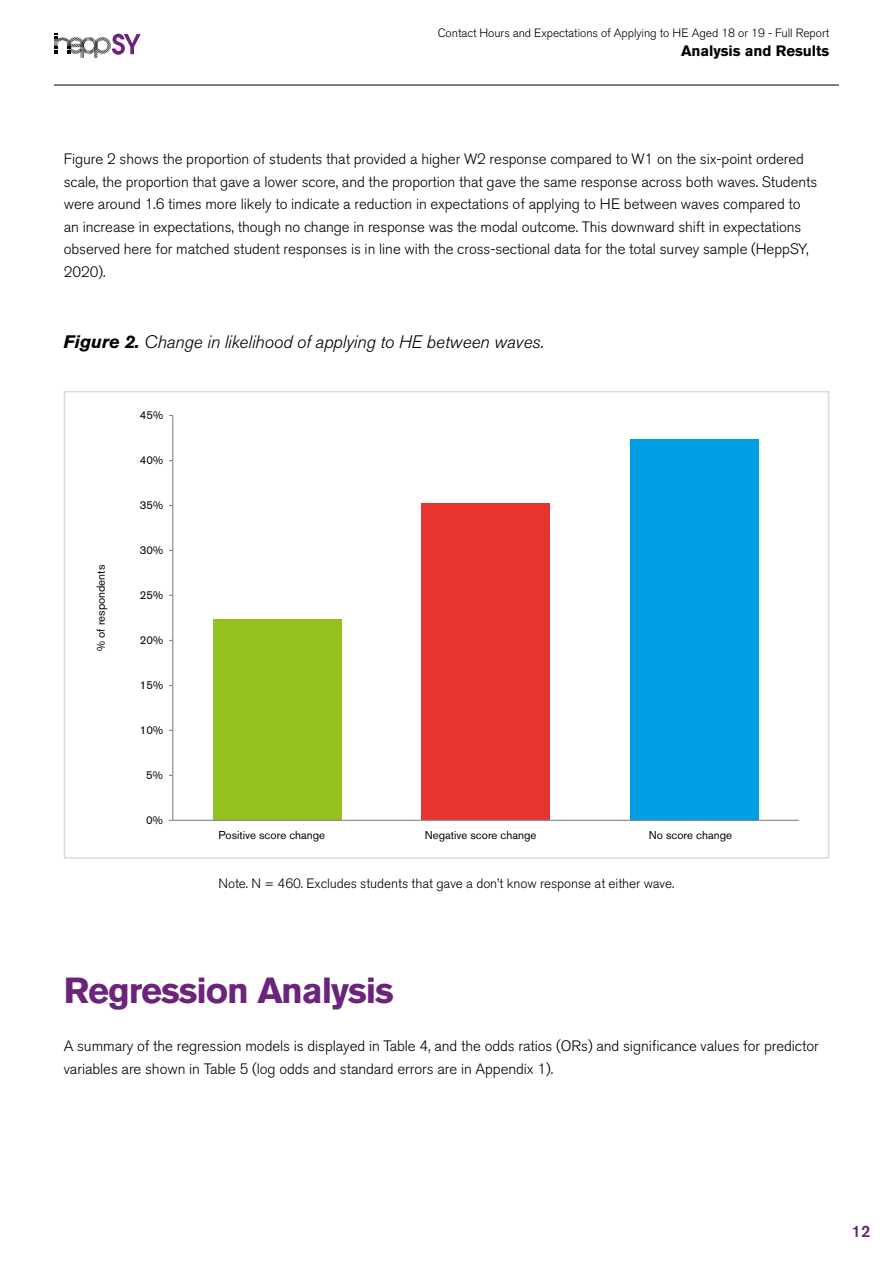
<style>
.page{position:relative;width:893px;height:1263px;background:#fff}
.page>*{position:absolute;margin:0;border:0;box-sizing:border-box;transform-origin:0 0}
.Heading_2x{font:700 36px "Akzidenz Grotesk BE";letter-spacing:-.03em;color:#6b237b}
.t1{font:italic 300 18px "Akzidenz Grotesk BE";letter-spacing:-.005em;color:#000}
.t2{font:500 16.5px "Akzidenz Grotesk BE";color:#6b237b}
.t3{font:300 15px/22.5px "Akzidenz Grotesk BE";letter-spacing:-.005em;color:#000}
.t4{font:700 15px "Akzidenz Grotesk BE";letter-spacing:-.005em;color:#000}
.Note_Large{font:300 13.5px "Akzidenz Grotesk BE";letter-spacing:-.005em;color:#000}
.t5{font:300 12px "Akzidenz Grotesk BE";letter-spacing:-.005em;color:#000}
.t6{font:11.4px "Akzidenz Grotesk BE";color:#010202}
.s1{font-weight:700}
</style>
<div class="page">
<hr style="left:54px;top:85px;width:785px;height:1px;background:#000">
<svg style="left:54px;top:33px;width:87px;height:25px"></svg>
<div style="left:213px;top:619px;width:128px;height:201px;background:#95c11f"></div>
<div style="left:422px;top:504px;width:128px;height:316px;background:#e73431"></div>
<div style="left:630px;top:439px;width:128px;height:381px;background:#009fe3"></div>
<hr style="left:172px;top:415px;width:1px;height:405px;background:#868686">
<hr style="left:173px;top:820px;width:626px;height:1px;background:#868686">
<div style="left:64px;top:391px;width:765px;height:468px;border:2px solid #dadada"></div>
<p class="t5" style="left:438px;top:26px;width:393px">Contact Hours and Expectations of Applying to HE Aged 18 or 19 - Full Report</p>
<p class="t4" style="left:681px;top:42px;width:149px">Analysis and Results</p>
<p class="t3" style="left:64px;top:148px;width:755px">Figure 2 shows the proportion of students that provided a higher W2 response compared to W1 on the six-point ordered scale, the proportion that gave a lower score, and the proportion that gave the same response across both waves. Students were around 1.6 times more likely to indicate a reduction in expectations of applying to HE between waves compared to an increase in expectations, though no change in response was the modal outcome. This downward shift in expectations observed here for matched student responses is in line with the cross-sectional data for the total survey sample (HeppSY, 2020).</p>
<p class="t1" style="left:64px;top:331px;width:482px"><span class="s1">Figure 2.</span> Change in likelihood of applying to HE between waves.</p>
<p class="t6" style="left:140px;top:408px;width:25px">45%</p>
<p class="t6" style="left:140px;top:453px;width:25px">40%</p>
<p class="t6" style="left:140px;top:498px;width:25px">35%</p>
<p class="t6" style="left:94px;top:651px;width:88px;rotate:-90deg">% of respondents</p>
<p class="t6" style="left:140px;top:543px;width:25px">30%</p>
<p class="t6" style="left:140px;top:588px;width:25px">25%</p>
<p class="t6" style="left:140px;top:633px;width:25px">20%</p>
<p class="t6" style="left:140px;top:678px;width:25px">15%</p>
<p class="t6" style="left:140px;top:723px;width:25px">10%</p>
<p class="t6" style="left:146px;top:768px;width:18px">5%</p>
<p class="t6" style="left:146px;top:813px;width:18px">0%</p>
<p class="t6" style="left:218px;top:828px;width:108px">Positive score change</p>
<p class="t6" style="left:425px;top:828px;width:113px">Negative score change</p>
<p class="t6" style="left:649px;top:828px;width:85px">No score change</p>
<p class="Note_Large" style="left:219px;top:876px;width:457px">Note. N = 460. Excludes students that gave a don’t know response at either wave.</p>
<p class="Heading_2x" style="left:64px;top:970px;width:332px">Regression Analysis</p>
<p class="t3" style="left:64px;top:1035px;width:756px">A summary of the regression models is displayed in Table 4, and the odds ratios (ORs) and significance values for predictor variables are shown in Table 5 (log odds and standard errors are in Appendix 1).</p>
<p class="t2" style="left:852px;top:1221px;width:20px">12</p>
</div>
